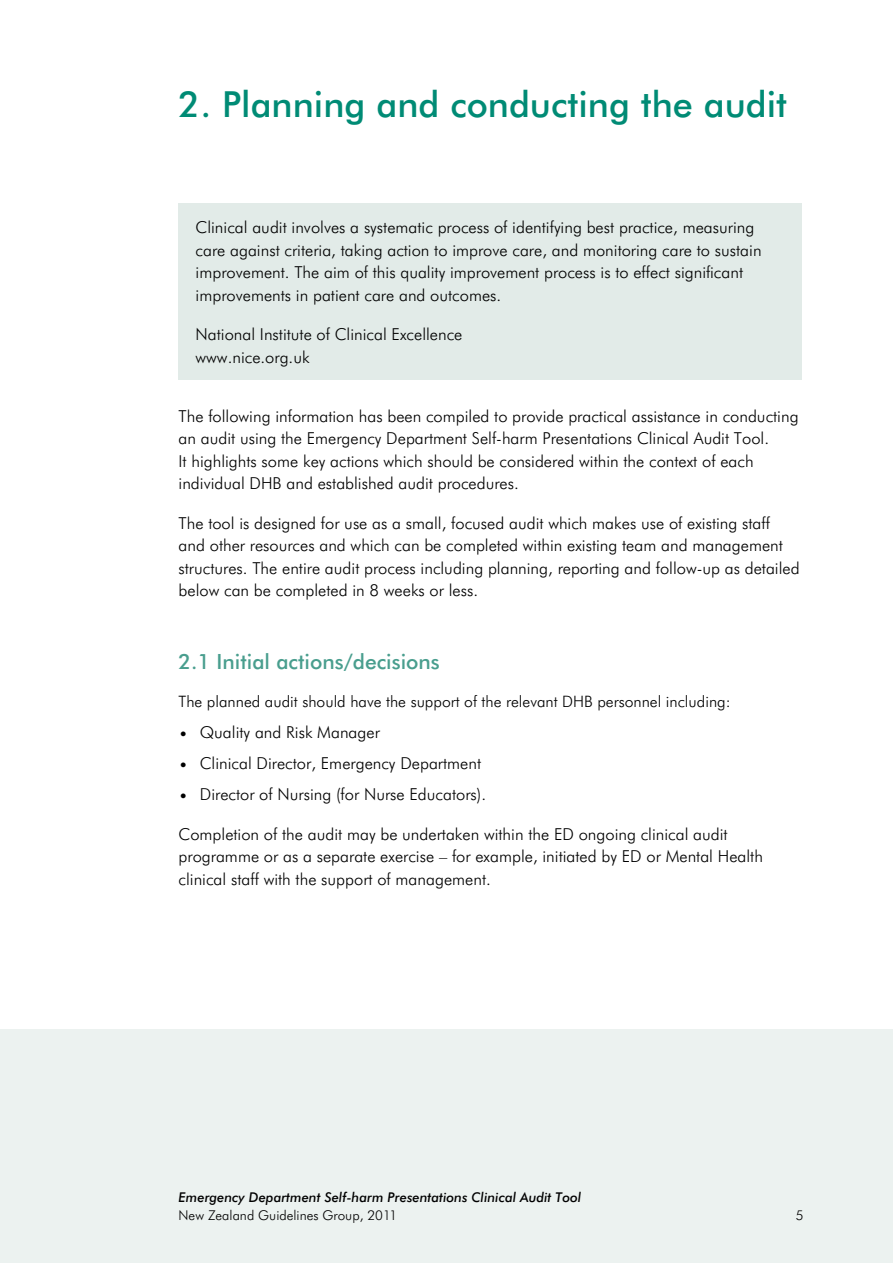
<style>
.page{position:relative;width:893px;height:1263px;background:#fff}
.page>*{position:absolute;margin:0;border:0;box-sizing:border-box;transform-origin:0 0}
.t1{font:500 36px "Futura GG";color:#008b75}
.t2{font:500 21px "Futura GG";color:#499e8e}
.t3{font:300 16.5px/22.5px "Futura GG";color:#000}
.t4{font:300 15.75px "Futura GG";color:#000}
.t5{font:italic 500 13.5px "Futura GG";color:#000}
.t6{font:300 13.5px "Futura GG";color:#000}
</style>
<div class="page">
<div style="left:0;top:1029px;width:893px;height:234px;background:#ecf2f0"></div>
<div style="left:179px;top:204px;width:623px;height:176px;background:#e2ebe8"></div>
<h1 class="t1" style="left:179px;top:82px;width:610px">2. Planning and conducting the audit</h1>
<p class="t3" style="left:196px;top:216px;width:567px">Clinical audit involves a systematic process of identifying best practice, measuring care against criteria, taking action to improve care, and monitoring care to sustain improvement. The aim of this quality improvement process is to effect significant improvements in patient care and outcomes.</p>
<p class="t3" style="left:196px;top:323px;width:268px">National Institute of Clinical Excellence www.nice.org.uk</p>
<p class="t3" style="left:179px;top:404px;width:621px">The following information has been compiled to provide practical assistance in conducting an audit using the Emergency Department Self-harm Presentations Clinical Audit Tool.<br>It highlights some key actions which should be considered within the context of each individual DHB and established audit procedures.</p>
<p class="t3" style="left:179px;top:512px;width:623px">The tool is designed for use as a small, focused audit which makes use of existing staff and other resources and which can be completed within existing team and management structures. The entire audit process including planning, reporting and follow-up as detailed below can be completed in 8 weeks or less.</p>
<p class="t2" style="left:179px;top:648px;width:263px">2.1 Initial actions/decisions</p>
<p class="t4" style="left:179px;top:692px;width:554px">The planned audit should have the support of the relevant DHB personnel including:</p>
<p class="t3" style="left:179px;top:721px;width:203px">• Quality and Risk Manager</p>
<p class="t3" style="left:179px;top:752px;width:304px">• Clinical Director, Emergency Department</p>
<p class="t3" style="left:179px;top:783px;width:309px">• Director of Nursing (for Nurse Educators).</p>
<p class="t3" style="left:179px;top:823px;width:586px">Completion of the audit may be undertaken within the ED ongoing clinical audit programme or as a separate exercise – for example, initiated by ED or Mental Health clinical staff with the support of management.</p>
<p class="t5" style="left:179px;top:1189px;width:404px">Emergency Department Self-harm Presentations Clinical Audit Tool</p>
<p class="t6" style="left:179px;top:1207px;width:220px">New Zealand Guidelines Group, 2011</p>
<p class="t6" style="left:796px;top:1207px;width:9px">5</p>
</div>
